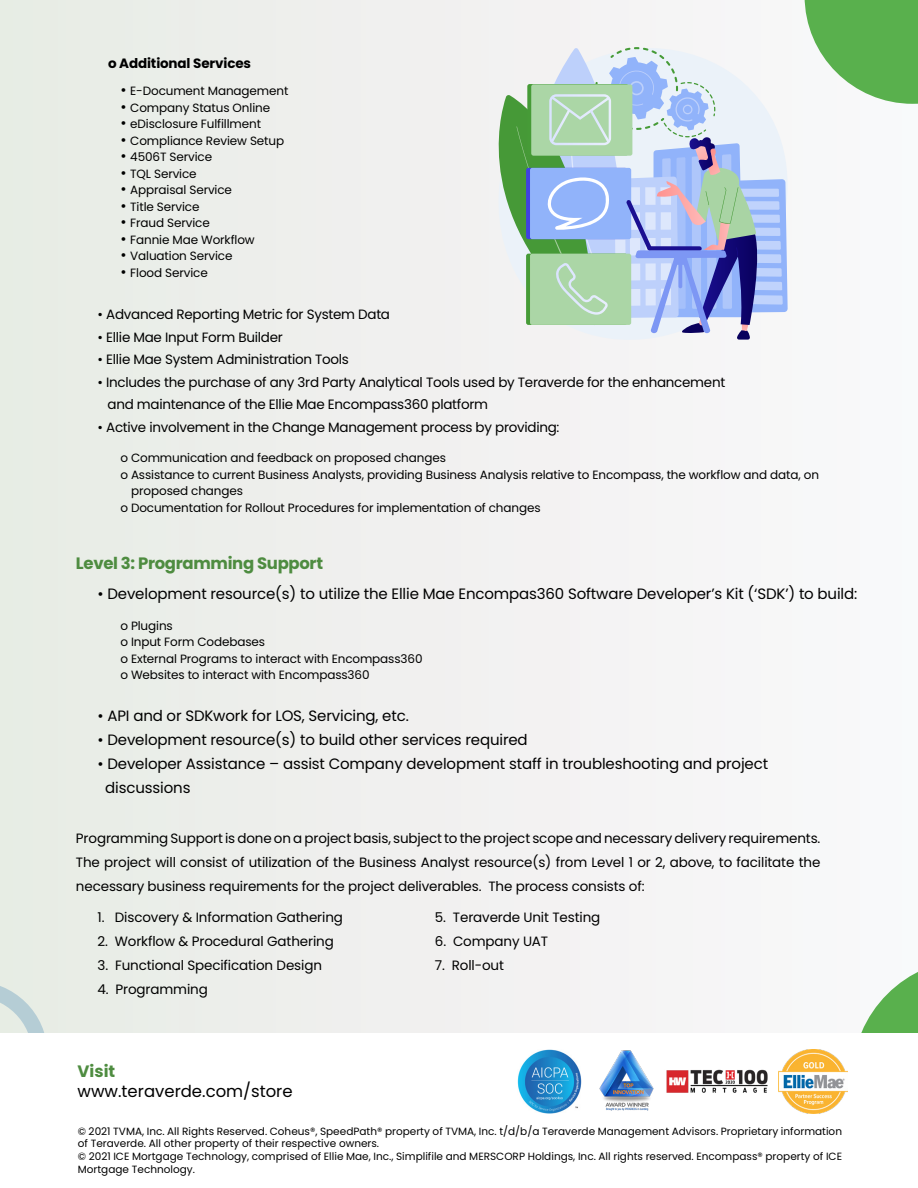
<style>
.page{position:relative;width:918px;height:1188px;background:#fff}
.page>*{position:absolute;margin:0;border:0;box-sizing:border-box;transform-origin:0 0}
.t1{font:700 16.5px "Poppins";letter-spacing:-.02em;color:#4e8c40}
.t2{font:16.5px "Poppins";color:#000}
.t3{font:15px/24px "Poppins";letter-spacing:-.01em;color:#000}
.t4{font:13.5px/24px "Poppins";letter-spacing:-.02em;color:#000;text-align:justify}
.t5{font:700 13.5px "Poppins";letter-spacing:-.01em;color:#000}
.t6{font:12px/16.5px "Poppins";letter-spacing:-.01em;color:#000}
.t7{font:10.5px/12.6px "Poppins";color:#000}
.s1{font-size:15px}
</style>
<div class="page">
<svg style="left:805px;top:0;width:113px;height:104px"></svg>
<svg style="left:852px;top:959px;width:66px;height:74px"></svg>
<svg style="left:0;top:981px;width:47px;height:52px;background:#d6e2df"></svg>
<img style="left:517px;top:1049px;width:65px;height:64px">
<img style="left:599px;top:1050px;width:54px;height:61px">
<img style="left:666px;top:1069px;width:102px;height:24px">
<img style="left:779px;top:1049px;width:69px;height:64px">
<div style="left:483px;top:47px;width:311px;height:301px;background:#f6f6f7"></div>
<svg style="left:472px;top:47px;width:316px;height:293px"></svg>
<p class="t5" style="left:108px;top:56px;width:145px">o Additional Services</p>
<p class="t6" style="left:120px;top:83px;width:170px"><span class="s1">•</span> E-Document Management</p>
<p class="t6" style="left:120px;top:100px;width:151px"><span class="s1">•</span> Company Status Online</p>
<p class="t6" style="left:120px;top:116px;width:142px"><span class="s1">•</span> eDisclosure Fulfillment</p>
<p class="t6" style="left:120px;top:133px;width:165px"><span class="s1">•</span> Compliance Review Setup</p>
<p class="t6" style="left:120px;top:149px;width:93px"><span class="s1">•</span> 4506T Service</p>
<p class="t6" style="left:120px;top:166px;width:78px"><span class="s1">•</span> TQL Service</p>
<p class="t6" style="left:120px;top:182px;width:113px"><span class="s1">•</span> Appraisal Service</p>
<p class="t6" style="left:120px;top:199px;width:81px"><span class="s1">•</span> Title Service</p>
<p class="t6" style="left:120px;top:215px;width:91px"><span class="s1">•</span> Fraud Service</p>
<p class="t6" style="left:120px;top:232px;width:136px"><span class="s1">•</span> Fannie Mae Workflow</p>
<p class="t6" style="left:120px;top:248px;width:114px"><span class="s1">•</span> Valuation Service</p>
<p class="t6" style="left:120px;top:265px;width:89px"><span class="s1">•</span> Flood Service</p>
<p class="t4" style="left:98px;top:302px;width:294px">• Advanced Reporting Metric for System Data</p>
<p class="t4" style="left:98px;top:325px;width:187px">• Ellie Mae Input Form Builder</p>
<p class="t4" style="left:98px;top:347px;width:253px">• Ellie Mae System Administration Tools</p>
<p class="t4" style="left:108px;top:371px;width:619px;line-height:22.5px;text-indent:-10px">• Includes the purchase of any 3rd Party Analytical Tools used by Teraverde for the enhancement and maintenance of the Ellie Mae Encompass360 platform</p>
<p class="t4" style="left:98px;top:415px;width:463px">• Active involvement in the Change Management process by providing:</p>
<p class="t6" style="left:120px;top:450px;width:327px">o Communication and feedback on proposed changes</p>
<p class="t6" style="left:120px;top:466px;width:700px">o Assistance to current Business Analysts, providing Business Analysis relative to Encompass, the workflow and data, on</p>
<p class="t6" style="left:131px;top:483px;width:113px">proposed changes</p>
<p class="t6" style="left:120px;top:499px;width:422px">o Documentation for Rollout Procedures for implementation of changes</p>
<p class="t1" style="left:76px;top:554px;width:249px">Level 3: Programming Support</p>
<p class="t3" style="left:98px;top:582px;width:761px">• Development resource(s) to utilize the Ellie Mae Encompas360 Software Developer’s Kit (‘SDK’) to build:</p>
<p class="t6" style="left:120px;top:618px;width:304px">o Plugins<br>o Input Form Codebases<br>o External Programs to interact with Encompass360 o Websites to interact with Encompass360</p>
<p class="t3" style="left:98px;top:704px;width:313px">• API and or SDKwork for LOS, Servicing, etc.</p>
<p class="t3" style="left:98px;top:728px;width:432px">• Development resource(s) to build other services required</p>
<p class="t3" style="left:105px;top:752px;width:664px;text-indent:-8px">• Developer Assistance – assist Company development staff in troubleshooting and project discussions</p>
<p class="t4" style="left:76px;top:826px;width:746px">Programming Support is done on a project basis, subject to the project scope and necessary delivery requirements.<br>The project will consist of utilization of the Business Analyst resource(s) from Level 1 or 2, above, to facilitate the necessary business requirements for the project deliverables. The process consists of:</p>
<p class="t4" style="left:98px;top:906px;width:247px">1. Discovery &amp; Information Gathering</p>
<p class="t4" style="left:98px;top:930px;width:238px">2. Workflow &amp; Procedural Gathering</p>
<p class="t4" style="left:98px;top:954px;width:226px">3. Functional Specification Design</p>
<p class="t4" style="left:98px;top:978px;width:112px">4. Programming</p>
<p class="t4" style="left:435px;top:906px;width:167px">5. Teraverde Unit Testing</p>
<p class="t4" style="left:435px;top:930px;width:115px">6. Company UAT</p>
<p class="t4" style="left:435px;top:954px;width:71px">7. Roll-out</p>
<p class="t1" style="left:78px;top:1062px;width:39px">Visit</p>
<p class="t2" style="left:78px;top:1081px;width:217px">www.teraverde.com/store</p>
<p class="t7" style="left:78px;top:1125px;width:766px">© 2021 TVMA, Inc. All Rights Reserved. Coheus®, SpeedPath® property of TVMA, Inc. t/d/b/a Teraverde Management Advisors. Proprietary information of Teraverde. All other property of their respective owners.<br>© 2021 ICE Mortgage Technology, comprised of Ellie Mae, Inc., Simplifile and MERSCORP Holdings, Inc. All rights reserved. Encompass® property of ICE Mortgage Technology.</p>
</div>
